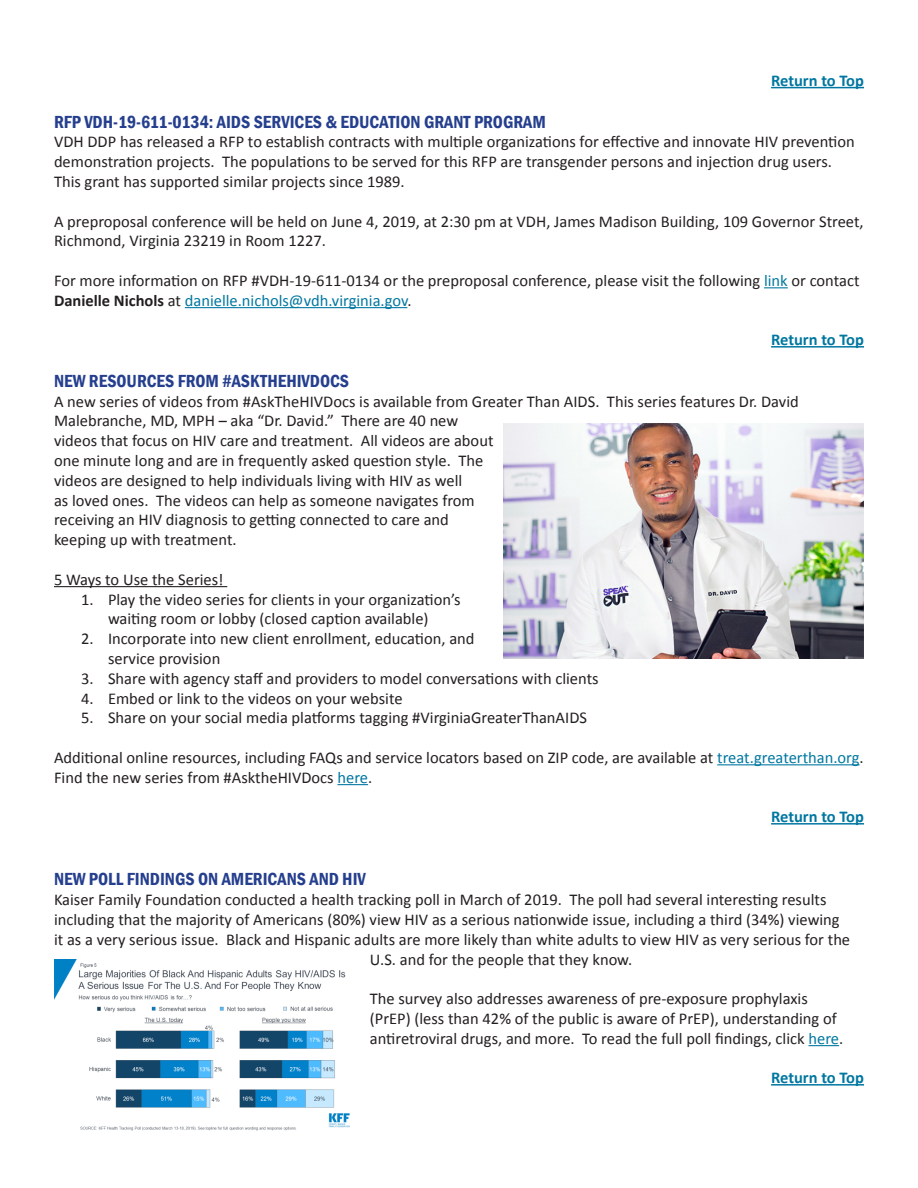
<style>
.page{position:relative;width:918px;height:1188px;background:#fff}
.page>*{position:absolute;margin:0;border:0;box-sizing:border-box;transform-origin:0 0}
.P_Heading{font:600 condensed 18px "Franklin Gothic";color:#253f8e}
.t1{font:16.5px/19.8px "Calibri";color:#231f20}
.P_Heading-2{font:700 16.5px "Calibri";letter-spacing:-.005em;color:#0077a0}
.s1{color:#0077a0}
.s2{font-weight:700}
</style>
<div class="page">
<hr style="left:771px;top:87px;width:93px;height:1px;background:#0077a0">
<svg style="left:764px;top:287px;width:24px;height:1px"></svg>
<hr style="left:185px;top:307px;width:222px;height:1px;background:#0077a0">
<hr style="left:771px;top:346px;width:93px;height:2px;background:#0077a0">
<hr style="left:54px;top:586px;width:173px;height:1px;background:#231f20">
<hr style="left:717px;top:764px;width:143px;height:1px;background:#0077a0">
<hr style="left:337px;top:784px;width:31px;height:1px;background:#0077a0">
<hr style="left:771px;top:823px;width:93px;height:2px;background:#0077a0">
<hr style="left:808px;top:1045px;width:31px;height:1px;background:#0077a0">
<hr style="left:771px;top:1084px;width:93px;height:2px;background:#0077a0">
<img style="left:503px;top:423px;width:361px;height:235px">
<img style="left:54px;top:959px;width:296px;height:172px">
<p class="P_Heading-2" style="left:771px;top:70px;width:94px">Return to Top</p>
<p class="P_Heading" style="left:54px;top:110px;width:494px">RFP VDH-19-611-0134: AIDS SERVICES &amp; EDUCATION GRANT PROGRAM</p>
<p class="t1" style="left:54px;top:132px;width:802px">VDH DDP has released a RFP to establish contracts with multiple organizations for effective and innovate HIV prevention demonstration projects. The populations to be served for this RFP are transgender persons and injection drug users.<br>This grant has supported similar projects since 1989.</p>
<p class="t1" style="left:54px;top:211px;width:811px">A preproposal conference will be held on June 4, 2019, at 2:30 pm at VDH, James Madison Building, 109 Governor Street,<br>Richmond, Virginia 23219 in Room 1227.</p>
<p class="t1" style="left:54px;top:271px;width:807px">For more information on RFP #VDH-19-611-0134 or the preproposal conference, please visit the following <span class="s1">link</span> or contact<br><span class="s2">Danielle Nichols</span> at <span class="s1">danielle.nichols@vdh.virginia.gov</span>.</p>
<p class="P_Heading-2" style="left:771px;top:329px;width:94px">Return to Top</p>
<p class="P_Heading" style="left:54px;top:369px;width:297px">NEW RESOURCES FROM #ASKTHEHIVDOCS</p>
<p class="t1" style="left:54px;top:391px;width:746px">A new series of videos from #AskTheHIVDocs is available from Greater Than AIDS. This series features Dr. David Malebranche, MD, MPH – aka “Dr. David.” There are 40 new<br>videos that focus on HIV care and treatment. All videos are about<br>one minute long and are in frequently asked question style. The<br>videos are designed to help individuals living with HIV as well<br>as loved ones. The videos can help as someone navigates from<br>receiving an HIV diagnosis to getting connected to care and<br>keeping up with treatment.</p>
<p class="t1" style="left:54px;top:569px;width:171px">5 Ways to Use the Series!</p>
<p class="t1" style="left:81px;top:589px;width:381px;text-align:center">1. Play the video series for clients in your organization’s waiting room or lobby (closed caption available)</p>
<p class="t1" style="left:108px;top:629px;width:368px;text-indent:-27px">2. Incorporate into new client enrollment, education, and service provision</p>
<p class="t1" style="left:81px;top:668px;width:519px">3. Share with agency staff and providers to model conversations with clients</p>
<p class="t1" style="left:81px;top:688px;width:323px">4. Embed or link to the videos on your website</p>
<p class="t1" style="left:81px;top:708px;width:508px">5. Share on your social media platforms tagging #VirginiaGreaterThanAIDS</p>
<p class="t1" style="left:54px;top:748px;width:811px">Additional online resources, including FAQs and service locators based on ZIP code, are available at <span class="s1">treat.greaterthan.org</span>.<br>Find the new series from #AsktheHIVDocs <span class="s1">here</span>.</p>
<p class="P_Heading-2" style="left:771px;top:806px;width:94px">Return to Top</p>
<p class="P_Heading" style="left:54px;top:867px;width:313px">NEW POLL FINDINGS ON AMERICANS AND HIV</p>
<p class="t1" style="left:54px;top:890px;width:774px">Kaiser Family Foundation conducted a health tracking poll in March of 2019. The poll had several interesting results</p>
<p class="t1" style="left:54px;top:910px;width:787px">including that the majority of Americans (80%) view HIV as a serious nationwide issue, including a third (34%) viewing</p>
<p class="t1" style="left:54px;top:929px;width:798px">it as a very serious issue. Black and Hispanic adults are more likely than white adults to view HIV as very serious for the</p>
<p class="t1" style="left:370px;top:949px;width:264px">U.S. and for the people that they know.</p>
<p class="t1" style="left:370px;top:989px;width:475px">The survey also addresses awareness of pre-exposure prophylaxis (PrEP) (less than 42% of the public is aware of PrEP), understanding of antiretroviral drugs, and more. To read the full poll findings, click <span class="s1">here</span>.</p>
<p class="P_Heading-2" style="left:771px;top:1067px;width:94px">Return to Top</p>
</div>
